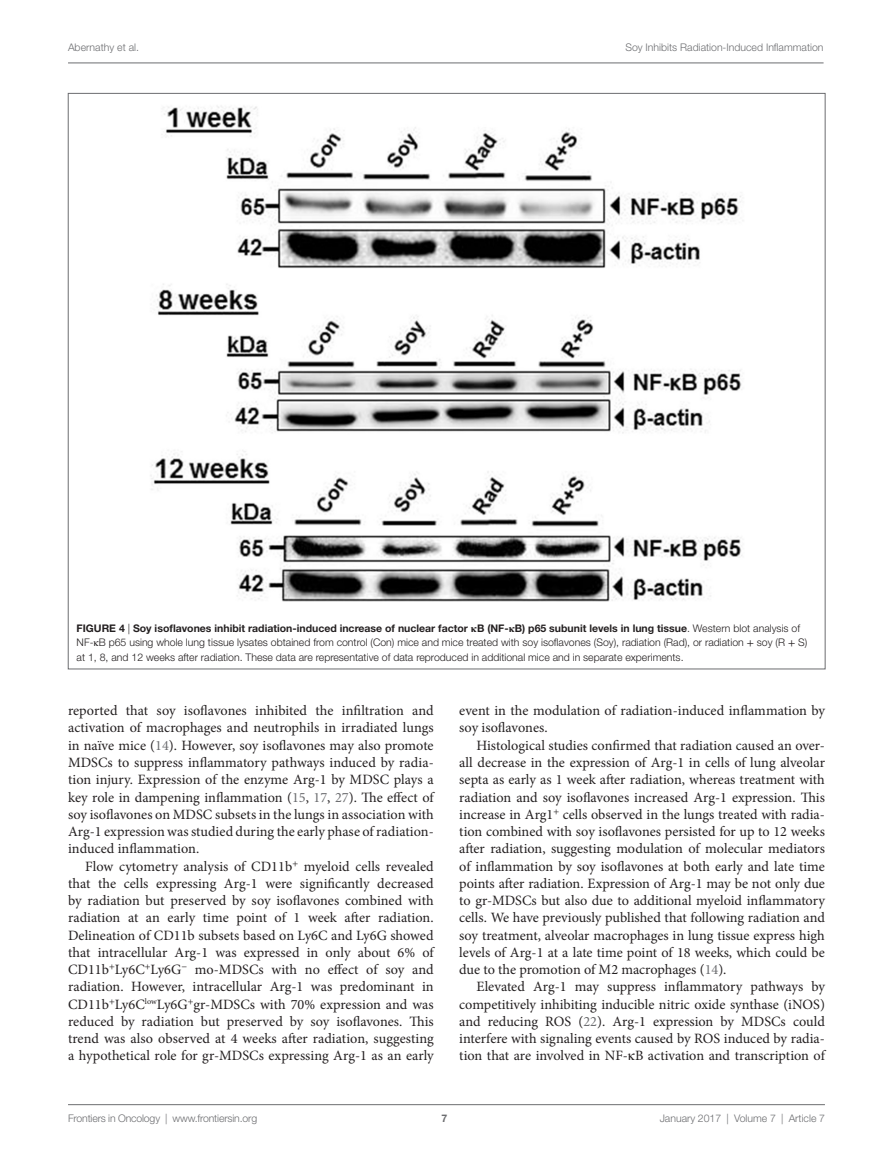
<style>
.page{position:relative;width:893px;height:1170px;background:#fff}
.page>*{position:absolute;margin:0;border:0;box-sizing:border-box;transform-origin:0 0}
.t1{font:14.25px/17.2px "Minion Pro";color:#231f20;text-align:justify}
.t2{font:300 10.5px/14.2px "Helvetica Neue LT Std";color:#231f20}
.t3{font:300 10.5px "Helvetica Neue LT Std";color:#6c6d70}
.t4{font:700 10.5px "Helvetica Neue LT Std";color:#6c6d70}
.s1{font-weight:700}
.s2{font-family:"STIX General";font-weight:700}
.s3{font-family:"STIX General";font-weight:400}
.s4{color:#6c6d70}
.s5{font-family:"STIX General"}
</style>
<div class="page">
<img style="left:150px;top:106px;width:592px;height:496px">
<hr style="left:68px;top:1104px;width:757px;height:1px;background:#6c6d70">
<hr style="left:68px;top:63px;width:755px;height:1px;background:#6c6d70">
<p class="t3" style="left:68px;top:41px;width:72px">Abernathy et al.</p>
<p class="t3" style="left:625px;top:41px;width:200px">Soy Inhibits Radiation-Induced Inflammation</p>
<p class="t2" style="left:77px;top:621px;width:732px"><span class="s1">FIG URE 4</span> | <span class="s1">Soy isoflavones inhibit radiation-induced increase of nuclear factor</span> <span class="s2">κ</span><span class="s1">B (NF-</span><span class="s2">κ</span><span class="s1">B) p65 subunit levels in lung tissue</span>. Western blot analysis of<br>NF-<span class="s3">κ</span>B p65 using whole lung tissue lysates obtained from control (Con) mice and mice treated with soy isoflavones (Soy), radiation (Rad), or radiation <span class="s3">+</span> soy (R <span class="s3">+</span> S) at 1, 8, and 12 weeks after radiation. These data are representative of data reproduced in additional mice and in separate experiments.</p>
<p class="t1" style="left:68px;top:702px;width:367px">reported that soy isoflavones inhibited the infiltration and activation of macrophages and neutrophils in irradiated lungs in naïve mice (<span class="s4">14</span>). However, soy isoflavones may also promote MDSCs to suppress inflammatory pathways induced by radia&shy;tion injury. Expression of the enzyme Arg-1 by MDSC plays a key role in dampening inflammation (<span class="s4">15</span>, <span class="s4">17</span>, <span class="s4">27</span>). The effect of soy isoflavones on MDSC subsets in the lungs in association with Arg-1 expression was studied during the early phase of radiation&shy;induced inflammation.</p>
<p class="t1" style="left:68px;top:857px;width:367px;text-indent:17px">Flow cytometry analysis of CD11b<sup>+</sup> myeloid cells revealed that the cells expressing Arg-1 were significantly decreased by radiation but preserved by soy isoflavones combined with radiation at an early time point of 1 week after radiation.<br>Delineation of CD11b subsets based on Ly6C and Ly6G showed that intracellular Arg-1 was expressed in only about 6% of CD11b<sup>+</sup>Ly6C<sup>+</sup>Ly6G<sup>−</sup> mo-MDSCs with no effect of soy and radiation. However, intracellular Arg-1 was predominant in CD11b<sup>+</sup>Ly6C<sup>low</sup>Ly6G<sup>+</sup>gr-MDSCs with 70% expression and was reduced by radiation but preserved by soy isoflavones. This trend was also observed at 4 weeks after radiation, suggesting a hypothetical role for gr-MDSCs expressing Arg-1 as an early</p>
<p class="t1" style="left:459px;top:702px;width:367px">event in the modulation of radiation-induced inflammation by soy isoflavones.</p>
<p class="t1" style="left:459px;top:736px;width:367px;text-indent:17px">Histological studies confirmed that radiation caused an over&shy;all decrease in the expression of Arg-1 in cells of lung alveolar septa as early as 1 week after radiation, whereas treatment with radiation and soy isoflavones increased Arg-1 expression. This increase in Arg1<sup>+</sup> cells observed in the lungs treated with radia&shy;tion combined with soy isoflavones persisted for up to 12 weeks after radiation, suggesting modulation of molecular mediators of inflammation by soy isoflavones at both early and late time points after radiation. Expression of Arg-1 may be not only due to gr-MDSCs but also due to additional myeloid inflammatory cells. We have previously published that following radiation and soy treatment, alveolar macrophages in lung tissue express high levels of Arg-1 at a late time point of 18 weeks, which could be due to the promotion of M2 macrophages (<span class="s4">14</span>).</p>
<p class="t1" style="left:459px;top:978px;width:367px;text-indent:17px">Elevated Arg-1 may suppress inflammatory pathways by competitively inhibiting inducible nitric oxide synthase (iNOS) and reducing ROS (<span class="s4">22</span>). Arg-1 expression by MDSCs could interfere with signaling events caused by ROS induced by radia&shy;tion that are involved in NF-<span class="s5">κ</span>B activation and transcription of</p>
<p class="t3" style="left:68px;top:1111px;width:191px">Frontiers in Oncology | www.frontiersin.org</p>
<p class="t3" style="left:660px;top:1111px;width:167px">January 2017 | Volume 7 | Article 7</p>
<p class="t4" style="left:441px;top:1111px;width:7px">7</p>
</div>
